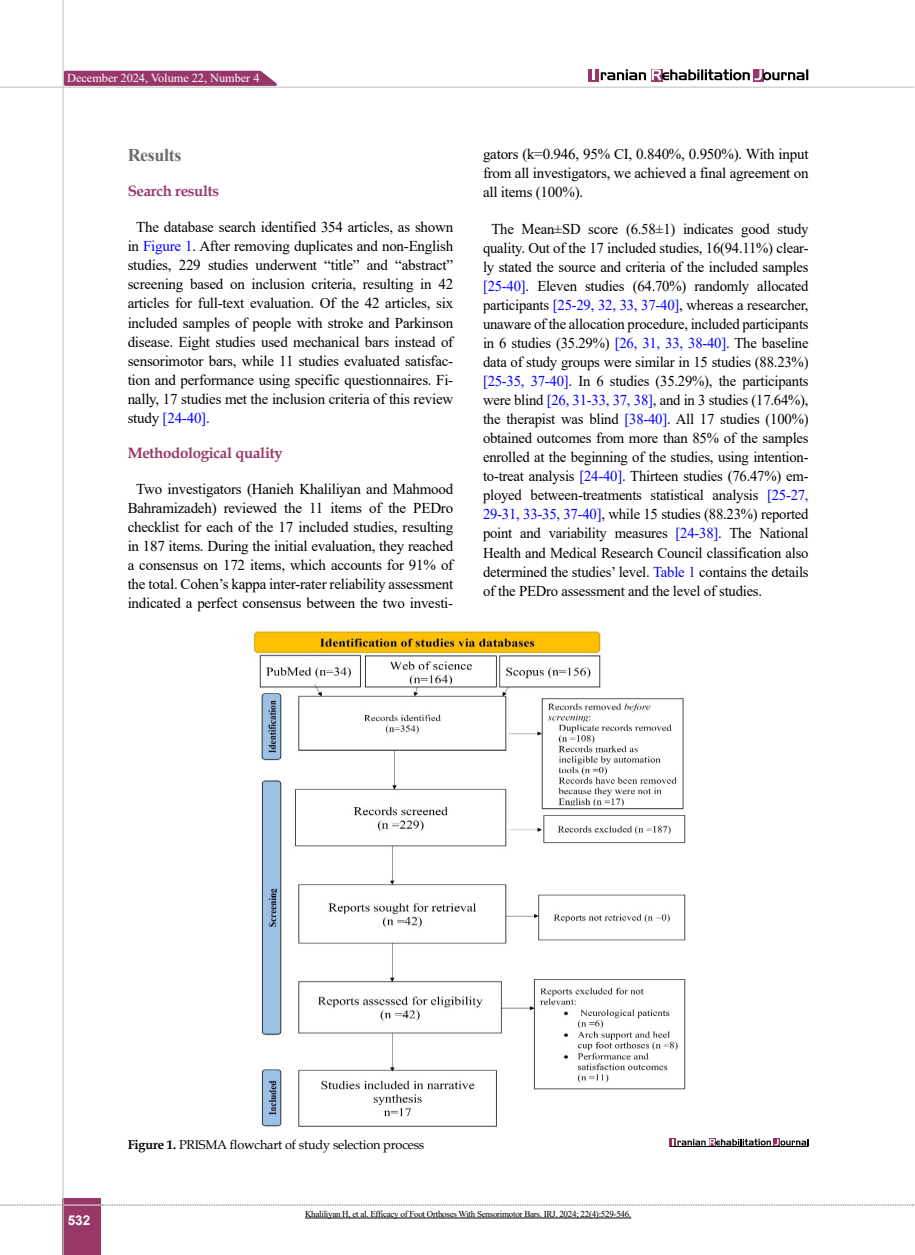
<style>
.page{position:relative;width:915px;height:1255px;background:#fff}
.page>*{position:absolute;margin:0;border:0;box-sizing:border-box;transform-origin:0 0}
.t1{font:700 18px "Times New Roman";letter-spacing:-.02em;color:#6d6e71}
.t2{font:15px/19px "Times New Roman";letter-spacing:-.015em;color:#000;text-align:justify}
.t3{font:700 15px "Book Antiqua";letter-spacing:-.02em;color:#983868}
.t4{font:700 13.5px "Arial";color:#fff}
.t5{font:12.75px "Book Antiqua";letter-spacing:-.015em;color:#000}
.t6{font:12.15px "Times New Roman";letter-spacing:-.005em;color:#fff}
.t7{font:9px "Times New Roman";letter-spacing:-.03em;color:#000}
.s1{color:#00f}
.s2{font-weight:700}
</style>
<div class="page">
<hr style="left:0;top:87px;width:913px;height:1px;background:#c2c4c6">
<div style="left:63px;top:1198px;width:38px;height:56px;background:#983868"></div>
<hr style="left:62px;top:0;width:2px;height:1254px;background:#c2c4c6">
<hr style="left:63px;top:1204px;width:38px;height:1px;background:#ebebec">
<svg style="left:0;top:1204px;width:63px;height:1px"></svg>
<svg style="left:102px;top:1204px;width:811px;height:1px"></svg>
<div style="left:588px;top:69px;width:10px;height:13px;background:#983868"></div>
<svg style="left:651px;top:80px;width:11px;height:2px"></svg>
<svg style="left:753px;top:80px;width:10px;height:2px"></svg>
<svg style="left:651px;top:69px;width:157px;height:11px"></svg>
<svg style="left:592px;top:69px;width:53px;height:11px"></svg>
<svg style="left:62px;top:69px;width:222px;height:18px;background:#ac6187"></svg>
<img style="left:252px;top:630px;width:434px;height:496px">
<div style="left:669px;top:1137px;width:6px;height:8px;background:#953263"></div>
<svg style="left:672px;top:1138px;width:136px;height:7px"></svg>
<hr style="left:669px;top:1146px;width:139px;height:1px;background:#000">
<hr style="left:305px;top:1217px;width:326px;height:1px;background:#000">
<p class="t6" style="left:67px;top:69px;width:194px">December 2024, Volume 22, Number 4</p>
<p class="t1" style="left:128px;top:142px;width:55px">Results</p>
<p class="t3" style="left:128px;top:181px;width:93px">Search results</p>
<p class="t2" style="left:128px;top:217px;width:327px;text-indent:9px">The database search identified 354 articles, as shown in <span class="s1">Figure 1</span>. After removing duplicates and non-English studies, 229 studies underwent “title” and “abstract” screening based on inclusion criteria, resulting in 42 articles for full-text evaluation. Of the 42 articles, six included samples of people with stroke and Parkinson disease. Eight studies used mechanical bars instead of sensorimotor bars, while 11 studies evaluated satisfac&shy;tion and performance using specific questionnaires. Fi&shy;nally, 17 studies met the inclusion criteria of this review study <span class="s1">[24-40]</span>.</p>
<p class="t3" style="left:128px;top:442px;width:156px">Methodological quality</p>
<p class="t2" style="left:128px;top:479px;width:327px;text-align:center">Two investigators (Hanieh Khaliliyan and Mahmood Bahramizadeh) reviewed the 11 items of the PEDro checklist for each of the 17 included studies, resulting in 187 items. During the initial evaluation, they reached a consensus on 172 items, which accounts for 91% of the total. Cohen’s kappa inter-rater reliability assessment indicated a perfect consensus between the two investi-</p>
<p class="t2" style="left:483px;top:144px;width:327px">gators (k=0.946, 95% CI, 0.840%, 0.950%). With input from all investigators, we achieved a final agreement on all items (100%).</p>
<p class="t2" style="left:483px;top:218px;width:327px;text-indent:9px">The Mean±SD score (6.58±1) indicates good study quality. Out of the 17 included studies, 16(94.11%) clear&shy;ly stated the source and criteria of the included samples <span class="s1">[25-40]</span>. Eleven studies (64.70%) randomly allocated participants <span class="s1">[25-29, 32, 33, 37-40]</span>, whereas a researcher, unaware of the allocation procedure, included participants in 6 studies (35.29%) <span class="s1">[26, 31, 33, 38-40]</span>. The baseline data of study groups were similar in 15 studies (88.23%) <span class="s1">[25-35, 37-40]</span>. In 6 studies (35.29%), the participants were blind <span class="s1">[26, 31-33, 37, 38]</span>, and in 3 studies (17.64%), the therapist was blind <span class="s1">[38-40]</span>. All 17 studies (100%) obtained outcomes from more than 85% of the samples enrolled at the beginning of the studies, using intention&shy;to-treat analysis <span class="s1">[24-40]</span>. Thirteen studies (76.47%) em&shy;ployed between-treatments statistical analysis <span class="s1">[25-27, 29-31, 33-35, 37-40]</span>, while 15 studies (88.23%) reported point and variability measures <span class="s1">[24-38]</span>. The National Health and Medical Research Council classification also determined the studies’ level. <span class="s1">Table 1</span> contains the details of the PEDro assessment and the level of studies.</p>
<p class="t5" style="left:128px;top:1135px;width:298px"><span class="s2">Figure 1.</span> PRISMA flowchart of study selection process</p>
<p class="t4" style="left:68px;top:1210px;width:24px">532</p>
<p class="t7" style="left:305px;top:1207px;width:328px">Khaliliyan H, et al. Efficacy of Foot Orthoses With Sensorimotor Bars. IRJ. 2024; 22(4):529-546.</p>
</div>
